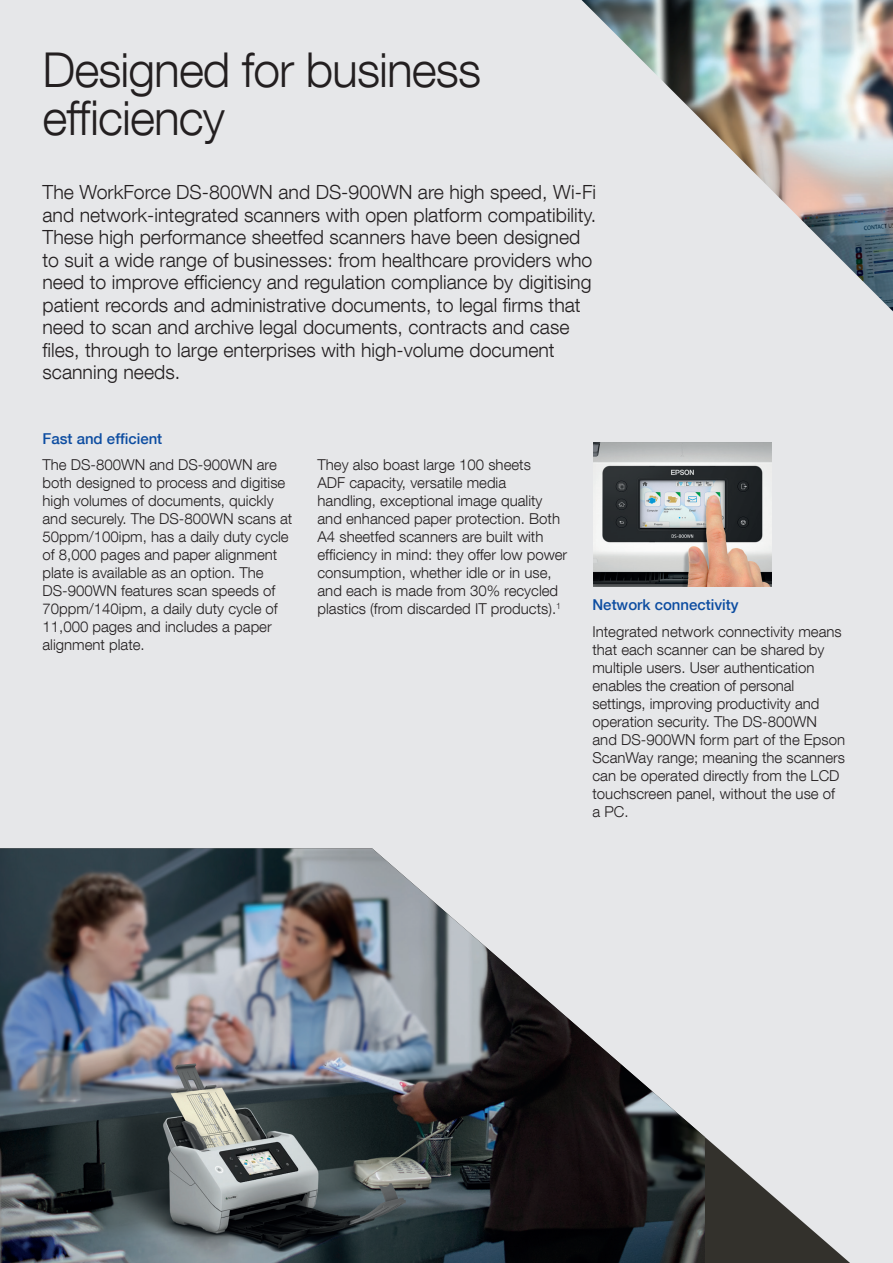
<style>
.page{position:relative;width:893px;height:1263px;background:#e6e7e9}
.page>*{position:absolute;margin:0;border:0;box-sizing:border-box;transform-origin:0 0}
.t1{font:300 48px/48px "Helvetica Neue LT Com";letter-spacing:-.02em;color:#231f20}
.t2{font:300 19.5px/22.5px "Helvetica Neue LT Com";color:#231f20}
.intro{font:300 15px/18px "Helvetica Neue LT Com";color:#231f20}
.t3{font:500 15px "Helvetica Neue LT Com";color:#0d4da1}
</style>
<div class="page">
<img style="left:593px;top:442px;width:178px;height:145px">
<svg style="left:705px;top:848px;width:145px;height:415px;background:#cacacb"></svg>
<img style="left:0;top:848px;width:705px;height:415px">
<p class="t1" style="left:43px;top:45px;width:440px">Designed for business efficiency</p>
<p class="t2" style="left:43px;top:181px;width:555px">The WorkForce DS-800WN and DS-900WN are high speed, Wi-Fi and network-integrated scanners with open platform compatibility.<br>These high performance sheetfed scanners have been designed to suit a wide range of businesses: from healthcare providers who need to improve efficiency and regulation compliance by digitising patient records and administrative documents, to legal firms that need to scan and archive legal documents, contracts and case files, through to large enterprises with high-volume document scanning needs.</p>
<p class="t3" style="left:43px;top:430px;width:121px">Fast and efficient</p>
<p class="intro" style="left:43px;top:455px;width:251px">The DS-800WN and DS-900WN are both designed to process and digitise high volumes of documents, quickly and securely. The DS-800WN scans at 50ppm/100ipm, has a daily duty cycle of 8,000 pages and paper alignment plate is available as an option. The DS-900WN features scan speeds of 70ppm/140ipm, a daily duty cycle of 11,000 pages and includes a paper alignment plate.</p>
<p class="intro" style="left:317px;top:455px;width:251px">They also boast large 100 sheets<br>ADF capacity, versatile media handling, exceptional image quality and enhanced paper protection. Both A4 sheetfed scanners are built with efficiency in mind: they offer low power consumption, whether idle or in use, and each is made from 30% recycled plastics (from discarded IT products).<sup>1</sup></p>
<p class="t3" style="left:592px;top:596px;width:148px">Network connectivity</p>
<p class="intro" style="left:592px;top:622px;width:254px">Integrated network connectivity means that each scanner can be shared by multiple users. User authentication enables the creation of personal settings, improving productivity and operation security. The DS-800WN and DS-900WN form part of the Epson ScanWay range; meaning the scanners can be operated directly from the LCD touchscreen panel, without the use of a PC.</p>
</div>
